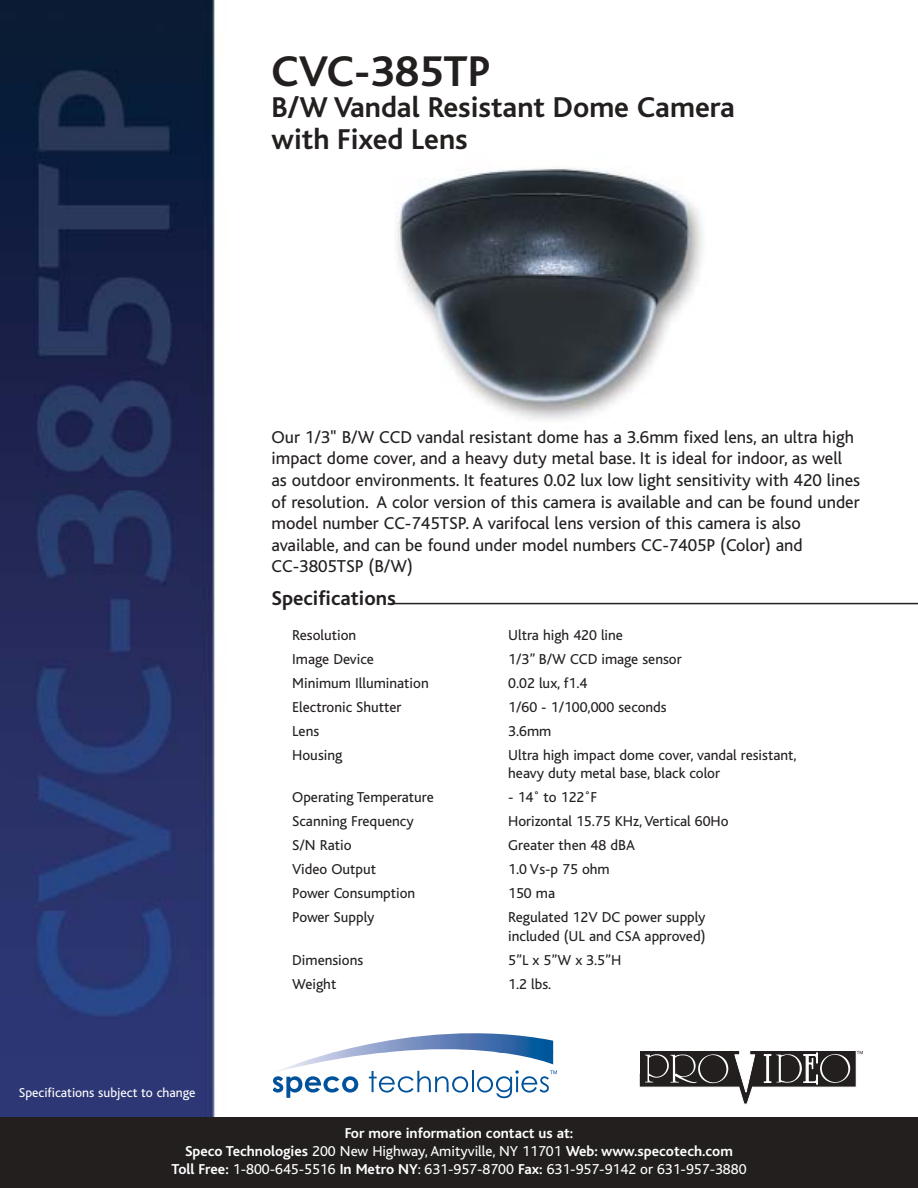
<style>
.page{position:relative;width:918px;height:1188px;background:#fff}
.page>*{position:absolute;margin:0;border:0;box-sizing:border-box;transform-origin:0 0}
.t1{font:700 45px "Bliss";color:#231f1f}
.t2{font:700 30px/31.5px "Bliss";color:#231f1f}
.t3{font:700 21px "Bliss";color:#231f1f}
.t4{font:18px/21.6px "Bliss";color:#231f1f}
.t5{font:15px/18px "Bliss";color:#231f1f}
.t6{font:700 15px/18px "Bliss";color:#fff;text-align:center}
.t7{font:13.5px "Bliss";color:#fff}
.s1{font-weight:400}
</style>
<div class="page">
<img style="left:0;top:0;width:904px;height:1117px">
<div style="left:0;top:1117px;width:918px;height:70px;background:#231f1f"></div>
<hr style="left:391px;top:603px;width:527px;height:1px;background:#231f1f">
<svg style="left:273px;top:1076px;width:85px;height:22px"></svg>
<svg style="left:369px;top:1073px;width:99px;height:20px"></svg>
<hr style="left:472px;top:1071px;width:2px;height:21px;background:#00529b">
<img style="left:273px;top:1033px;width:280px;height:40px">
<svg style="left:477px;top:1070px;width:80px;height:28px"></svg>
<svg style="left:638px;top:1050px;width:225px;height:55px"></svg>
<h1 class="t1" style="left:272px;top:54px;width:220px">CVC-385TP</h1>
<h2 class="t2" style="left:272px;top:94px;width:465px">B/W Vandal Resistant Dome Camera with Fixed Lens</h2>
<p class="t4" style="left:272px;top:428px;width:590px">Our 1/3" B/W CCD vandal resistant dome has a 3.6mm fixed lens, an ultra high impact dome cover, and a heavy duty metal base. It is ideal for indoor, as well as outdoor environments. It features 0.02 lux low light sensitivity with 420 lines of resolution. A color version of this camera is available and can be found under model number CC-745TSP. A varifocal lens version of this camera is also available, and can be found under model numbers CC-7405P (Color) and CC-3805TSP (B/W)</p>
<h3 class="t3" style="left:272px;top:590px;width:126px">Specifications</h3>
<p class="t5" style="left:292px;top:627px;width:66px">Resolution</p>
<p class="t5" style="left:508px;top:627px;width:116px">Ultra high 420 line</p>
<p class="t5" style="left:292px;top:651px;width:83px">Image Device</p>
<p class="t5" style="left:508px;top:651px;width:175px">1/3” B/W CCD image sensor</p>
<p class="t5" style="left:292px;top:675px;width:138px">Minimum Illumination</p>
<p class="t5" style="left:508px;top:675px;width:81px">0.02 lux, f1.4</p>
<p class="t5" style="left:292px;top:699px;width:111px">Electronic Shutter</p>
<p class="t5" style="left:508px;top:699px;width:160px">1/60 - 1/100,000 seconds</p>
<p class="t5" style="left:292px;top:723px;width:29px">Lens</p>
<p class="t5" style="left:508px;top:723px;width:45px">3.6mm</p>
<p class="t5" style="left:292px;top:747px;width:52px">Housing</p>
<p class="t5" style="left:508px;top:747px;width:290px">Ultra high impact dome cover, vandal resistant, heavy duty metal base, black color</p>
<p class="t5" style="left:292px;top:789px;width:143px">Operating Temperature</p>
<p class="t5" style="left:508px;top:789px;width:91px">- 14˚ to 122˚F</p>
<p class="t5" style="left:292px;top:813px;width:123px">Scanning Frequency</p>
<p class="t5" style="left:508px;top:813px;width:222px">Horizontal 15.75 KHz, Vertical 60Ho</p>
<p class="t5" style="left:292px;top:837px;width:61px">S/N Ratio</p>
<p class="t5" style="left:508px;top:837px;width:128px">Greater then 48 dBA</p>
<p class="t5" style="left:292px;top:861px;width:85px">Video Output</p>
<p class="t5" style="left:508px;top:861px;width:103px">1.0 Vs-p 75 ohm</p>
<p class="t5" style="left:292px;top:885px;width:125px">Power Consumption</p>
<p class="t5" style="left:508px;top:885px;width:48px">150 ma</p>
<p class="t5" style="left:292px;top:909px;width:84px">Power Supply</p>
<p class="t5" style="left:508px;top:908px;width:199px;line-height:19.5px">Regulated 12V DC power supply included (UL and CSA approved)</p>
<p class="t5" style="left:292px;top:952px;width:73px">Dimensions</p>
<p class="t5" style="left:508px;top:952px;width:115px">5”L x 5”W x 3.5”H</p>
<p class="t5" style="left:292px;top:976px;width:46px">Weight</p>
<p class="t5" style="left:508px;top:976px;width:45px">1.2 lbs.</p>
<p class="t7" style="left:19px;top:1087px;width:178px">Specifications subject to change</p>
<p class="t6" style="left:171px;top:1126px;width:577px">For more information contact us at:<br>Speco Technologies <span class="s1">200 New Highway, Amityville, NY 11701</span> Web: www.specotech.com<br>Toll Free: <span class="s1">1-800-645-5516</span> In Metro NY<span class="s1">: 631-957-8700</span> Fax: <span class="s1">631-957-9142 or 631-957-3880</span></p>
</div>
